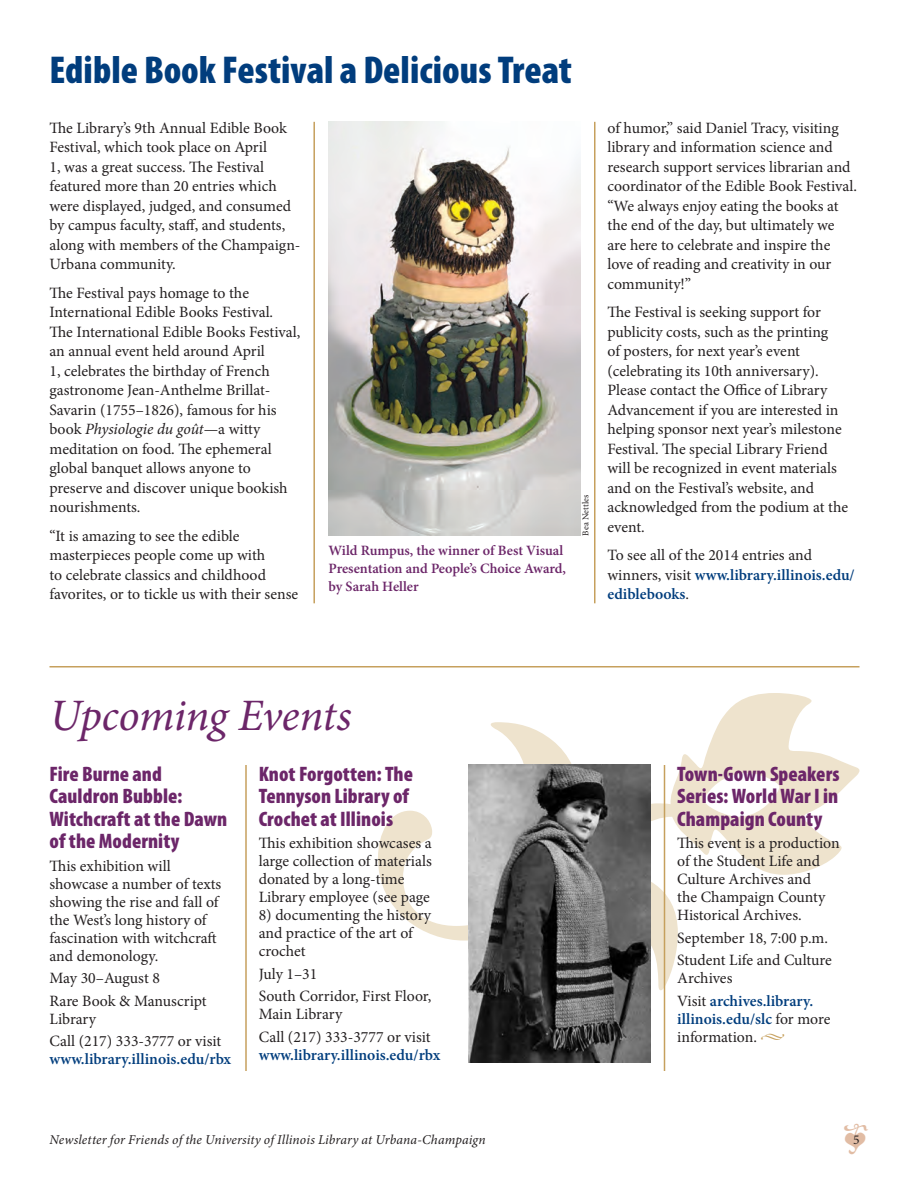
<style>
.page{position:relative;width:918px;height:1188px;background:#fff}
.page>*{position:absolute;margin:0;border:0;box-sizing:border-box;transform-origin:0 0}
.t1{font:italic 45px "Minion Pro";letter-spacing:-.015em;color:#6c2669}
.t2{font:900 condensed 39px "Myriad Pro";color:#013d7d}
.t3{font:900 condensed 21px/22.5px "Myriad Pro";letter-spacing:.005em;color:#6c2669}
.t4{font:15.75px/19.5px "Minion Pro";color:#231f20}
.t5{font:600 15.75px/22.5px "Minion Pro";color:#013d7d}
.t6{font:600 14.25px/18px "Minion Pro";color:#6c2669}
.t7{font:italic 13.5px "Minion Pro";letter-spacing:.005em;color:#231f20}
.t8{font:13.5px "Minion Pro";color:#231f20}
.t9{font:9px "Minion Pro";color:#231f20}
.s1{font-style:italic}
.s2{font-weight:600;color:#013d7d}
.s3{font-weight:400;color:#231f20}
</style>
<div class="page">
<svg style="left:378px;top:693px;width:482px;height:299px"></svg>
<hr style="left:245px;top:765px;width:2px;height:306px;background:#c6a05d">
<hr style="left:50px;top:666px;width:810px;height:2px;background:#c6a05d">
<img style="left:328px;top:122px;width:252px;height:414px">
<hr style="left:664px;top:765px;width:1px;height:306px;background:#c6a05d">
<img style="left:468px;top:765px;width:182px;height:298px">
<hr style="left:313px;top:122px;width:2px;height:481px;background:#c6a05d">
<hr style="left:594px;top:122px;width:2px;height:481px;background:#c6a05d">
<h2 class="t2" style="left:50px;top:49px;width:524px">Edible Book Festival a Delicious Treat</h2>
<p class="t4" style="left:50px;top:118px;width:253px">The Library’s 9th Annual Edible Book Festival, which took place on April<br>1, was a great success. The Festival featured more than 20 entries which were displayed, judged, and consumed by campus faculty, staff, and students, along with members of the Champaign-Urbana community.</p>
<p class="t4" style="left:50px;top:283px;width:252px">The Festival pays homage to the International Edible Books Festival.<br>The International Edible Books Festival, an annual event held around April<br>1, celebrates the birthday of French gastronome Jean-Anthelme Brillat-Savarin (1755–1826), famous for his book <span class="s1">Physiologie du goût</span>—a witty meditation on food. The ephemeral global banquet allows anyone to preserve and discover unique bookish nourishments.</p>
<p class="t4" style="left:50px;top:526px;width:250px">“It is amazing to see the edible masterpieces people come up with<br>to celebrate classics and childhood favorites, or to tickle us with their sense</p>
<p class="t6" style="left:328px;top:541px;width:239px">Wild Rumpus, the winner of Best Visual<br>Presentation and People’s Choice Award, by Sarah Heller</p>
<p class="t9" style="left:580px;top:536px;width:42px;rotate:-90deg">Bea Nettles</p>
<p class="t4" style="left:607px;top:118px;width:251px">of humor,” said Daniel Tracy, visiting library and information science and research support services librarian and coordinator of the Edible Book Festival. “We always enjoy eating the books at the end of the day, but ultimately we are here to celebrate and inspire the love of reading and creativity in our community!”</p>
<p class="t4" style="left:607px;top:303px;width:242px">The Festival is seeking support for publicity costs, such as the printing<br>of posters, for next year’s event (celebrating its 10th anniversary).<br>Please contact the Office of Library Advancement if you are interested in helping sponsor next year’s milestone Festival. The special Library Friend will be recognized in event materials and on the Festival’s website, and acknowledged from the podium at the event.</p>
<p class="t4" style="left:607px;top:546px;width:249px">To see all of the 2014 entries and winners, visit <span class="s2">www.library.illinois.edu/ ediblebooks</span>.</p>
<h2 class="t1" style="left:50px;top:685px;width:304px">Upcoming Events</h2>
<p class="t3" style="left:50px;top:763px;width:179px">Fire Burne and<br>Cauldron Bubble:<br>Witchcraft at the Dawn of the Modernity</p>
<p class="t4" style="left:50px;top:857px;width:173px;line-height:18px">This exhibition will showcase a number of texts showing the rise and fall of the West’s long history of fascination with witchcraft and demonology.</p>
<p class="t4" style="left:50px;top:967px;width:159px;line-height:22.5px">May 30–August 8<br>Rare Book &amp; Manuscript</p>
<p class="t4" style="left:50px;top:1008px;width:173px;line-height:22.5px">Library<br>Call (217) 333-3777 or visit</p>
<p class="t5" style="left:50px;top:1048px;width:183px">www.library.illinois.edu/rbx</p>
<p class="t3" style="left:259px;top:763px;width:156px">Knot Forgotten: The<br>Tennyson Library of<br>Crochet at Illinois</p>
<p class="t4" style="left:259px;top:834px;width:175px;line-height:18px">This exhibition showcases a large collection of materials donated by a long-time<br>Library employee (see page</p>
<p class="t4" style="left:259px;top:906px;width:174px;line-height:18px">8) documenting the history and practice of the art of crochet</p>
<p class="t4" style="left:259px;top:963px;width:174px;line-height:22.5px">July 1–31<br>South Corridor, First Floor,</p>
<p class="t4" style="left:259px;top:1003px;width:173px;line-height:22.5px">Main Library<br>Call (217) 333-3777 or visit</p>
<p class="t5" style="left:259px;top:1043px;width:183px">www.library.illinois.edu/rbx</p>
<p class="t3" style="left:677px;top:763px;width:164px;text-align:justify">Town-gown Speakers Series: World War I in Champaign County</p>
<p class="t4" style="left:677px;top:834px;width:164px;line-height:18px">This event is a production of the Student Life and<br>Culture Archives and<br>the Champaign County<br>Historical Archives.</p>
<p class="t4" style="left:677px;top:927px;width:156px;line-height:22.5px">September 18, 7:00 p.m.<br>Student Life and Culture</p>
<p class="t5" style="left:677px;top:967px;width:138px"><span class="s3">Archives<br>Visit</span> archives.library.</p>
<p class="t4" style="left:677px;top:1010px;width:155px;line-height:18px"><span class="s2">illinois.edu/slc</span> for more information.</p>
<p class="t7" style="left:50px;top:1130px;width:438px">Newsletter for Friends of the University of Illinois Library at Urbana-Champaign</p>
<p class="t8" style="left:853px;top:1130px;width:8px">5</p>
</div>
